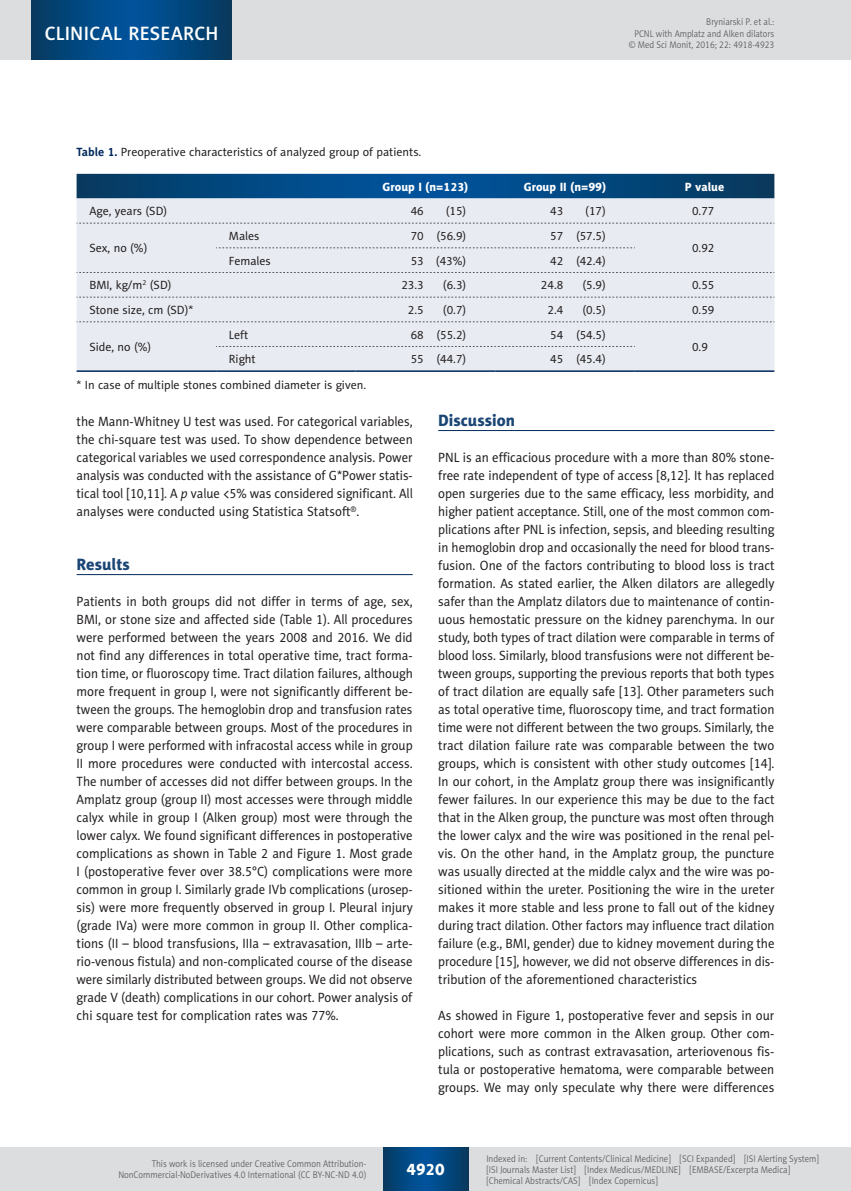
<style>
.page{position:relative;width:851px;height:1191px;background:#fff}
.page>*{position:absolute;margin:0;border:0;box-sizing:border-box;transform-origin:0 0}
.t1{font:19.5px "Naomi Sans EFN Medium";letter-spacing:.015em;color:#fff}
.MSM_Headline_1{font:16.5px "Naomi Sans EFN Heavy";color:#1a4574}
.t2{font:16.5px "Naomi Sans EFN Heavy";color:#fff}
.MSM_Body{font:13.5px/18px "Naomi Sans EFN";color:#231f20;text-align:justify;scale:.95 1}
.MSM_Tabela_zawartosc{font:12px "Naomi Sans EFN";color:#231f20}
.MSM_Tabela_tytul{font:12px "Naomi Sans EFN";color:#231f20}
.MSM_Table_podpis_dol{font:12px "Naomi Sans EFN";color:#231f20}
.MSM_Tabela_Head{font:12px "Naomi Sans EFN Heavy";color:#fff}
.MSM_pagina_sygnatura{font:9.75px/11.2px "Naomi Sans EFN Light";color:#57585a;scale:.9 1}
.MSM_pagina_zywa{font:9.75px/11.2px "Naomi Sans EFN Light";color:#57585a;text-align:right;scale:.9 1}
.s1{font-weight:700;color:#00295c}
.s2{font-style:italic}
</style>
<div class="page">
<hr style="left:77px;top:574px;width:335px;height:1px;background:#00295c">
<hr style="left:438px;top:430px;width:336px;height:1px;background:#00295c">
<svg style="left:77px;top:174px;width:697px;height:24px;background:#02477e"></svg>
<div style="left:77px;top:198px;width:697px;height:172px;background:#e8ebf2"></div>
<svg style="left:77px;top:223px;width:697px;height:1px"></svg>
<svg style="left:216px;top:247px;width:418px;height:1px"></svg>
<svg style="left:77px;top:272px;width:697px;height:1px"></svg>
<svg style="left:77px;top:297px;width:697px;height:1px"></svg>
<svg style="left:216px;top:346px;width:418px;height:1px"></svg>
<hr style="left:216px;top:370px;width:139px;height:2px;background:#00295c">
<hr style="left:355px;top:370px;width:140px;height:2px;background:#00295c">
<hr style="left:495px;top:370px;width:139px;height:2px;background:#00295c">
<hr style="left:634px;top:370px;width:140px;height:2px;background:#00295c">
<svg style="left:77px;top:321px;width:697px;height:1px"></svg>
<hr style="left:77px;top:370px;width:139px;height:2px;background:#00295c">
<div style="left:0;top:1148px;width:850px;height:43px;background:#dcdddf"></div>
<svg style="left:383px;top:1147px;width:85px;height:43px;background:#02477e"></svg>
<div style="left:0;top:0;width:850px;height:60px;background:#dcdddf"></div>
<hr style="left:850px;top:0;width:1px;height:60px;background:#dcdddf">
<svg style="left:32px;top:0;width:200px;height:60px;background:#02477e"></svg>
<h1 class="t1" style="left:45px;top:22px;width:175px">CLINICAL RESEARCH</h1>
<p class="MSM_Tabela_tytul" style="left:77px;top:145px;width:346px"><span class="s1">Table 1.</span> Preoperative characteristics of analyzed group of patients.</p>
<p class="MSM_pagina_zywa" style="left:634px;top:16px;width:157px">Bryniarski P. et al.:<br>PCNL with Amplatz and Alken dilators</p>
<p class="MSM_pagina_sygnatura" style="left:628px;top:39px;width:163px">© Med Sci Monit, 2016; 22: 4918-4923</p>
<p class="MSM_Tabela_Head" style="left:382px;top:179px;width:87px">Group I (n=123)</p>
<p class="MSM_Tabela_Head" style="left:524px;top:179px;width:84px">Group II (n=99)</p>
<p class="MSM_Tabela_Head" style="left:685px;top:179px;width:41px">P value</p>
<p class="MSM_Tabela_zawartosc" style="left:89px;top:204px;width:79px">Age, years (SD)</p>
<p class="MSM_Tabela_zawartosc" style="left:410px;top:204px;width:15px">46</p>
<p class="MSM_Tabela_zawartosc" style="left:445px;top:204px;width:22px">(15)</p>
<p class="MSM_Tabela_zawartosc" style="left:550px;top:204px;width:15px">43</p>
<p class="MSM_Tabela_zawartosc" style="left:585px;top:204px;width:22px">(17)</p>
<p class="MSM_Tabela_zawartosc" style="left:692px;top:204px;width:24px">0.77</p>
<p class="MSM_Tabela_zawartosc" style="left:89px;top:241px;width:60px">Sex, no (%)</p>
<p class="MSM_Tabela_zawartosc" style="left:229px;top:229px;width:32px">Males</p>
<p class="MSM_Tabela_zawartosc" style="left:410px;top:229px;width:57px">70 (56.9)</p>
<p class="MSM_Tabela_zawartosc" style="left:550px;top:229px;width:57px">57 (57.5)</p>
<p class="MSM_Tabela_zawartosc" style="left:692px;top:241px;width:24px">0.92</p>
<p class="MSM_Tabela_zawartosc" style="left:229px;top:253px;width:43px">Females</p>
<p class="MSM_Tabela_zawartosc" style="left:410px;top:253px;width:57px">53 (43%)</p>
<p class="MSM_Tabela_zawartosc" style="left:550px;top:253px;width:57px">42 (42.4)</p>
<p class="MSM_Tabela_zawartosc" style="left:89px;top:278px;width:84px">BMI, kg/m<sup>2</sup> (SD)</p>
<p class="MSM_Tabela_zawartosc" style="left:401px;top:278px;width:24px">23.3</p>
<p class="MSM_Tabela_zawartosc" style="left:443px;top:278px;width:25px">(6.3)</p>
<p class="MSM_Tabela_zawartosc" style="left:541px;top:278px;width:24px">24.8</p>
<p class="MSM_Tabela_zawartosc" style="left:582px;top:278px;width:25px">(5.9)</p>
<p class="MSM_Tabela_zawartosc" style="left:692px;top:278px;width:24px">0.55</p>
<p class="MSM_Tabela_zawartosc" style="left:89px;top:303px;width:106px">Stone size, cm (SD)*</p>
<p class="MSM_Tabela_zawartosc" style="left:408px;top:303px;width:17px">2.5</p>
<p class="MSM_Tabela_zawartosc" style="left:443px;top:303px;width:25px">(0.7)</p>
<p class="MSM_Tabela_zawartosc" style="left:547px;top:303px;width:17px">2.4</p>
<p class="MSM_Tabela_zawartosc" style="left:582px;top:303px;width:25px">(0.5)</p>
<p class="MSM_Tabela_zawartosc" style="left:692px;top:303px;width:24px">0.59</p>
<p class="MSM_Tabela_zawartosc" style="left:89px;top:340px;width:63px">Side, no (%)</p>
<p class="MSM_Tabela_zawartosc" style="left:229px;top:327px;width:21px">Left</p>
<p class="MSM_Tabela_zawartosc" style="left:410px;top:327px;width:57px">68 (55.2)</p>
<p class="MSM_Tabela_zawartosc" style="left:550px;top:327px;width:57px">54 (54.5)</p>
<p class="MSM_Tabela_zawartosc" style="left:692px;top:340px;width:17px">0.9</p>
<p class="MSM_Tabela_zawartosc" style="left:229px;top:352px;width:28px">Right</p>
<p class="MSM_Tabela_zawartosc" style="left:410px;top:352px;width:57px">55 (44.7)</p>
<p class="MSM_Tabela_zawartosc" style="left:550px;top:352px;width:57px">45 (45.4)</p>
<p class="MSM_Table_podpis_dol" style="left:77px;top:378px;width:291px">* In case of multiple stones combined diameter is given.</p>
<p class="MSM_Body" style="left:77px;top:412px;width:355px">the Mann-Whitney U test was used. For categorical variables, the chi-square test was used. To show dependence between categorical variables we used correspondence analysis. Power analysis was conducted with the assistance of G*Power statis&shy;tical tool [10,11]. A <span class="s2">p</span> value &lt;5% was considered significant. All analyses were conducted using Statistica Statsoft<sup>®</sup>.</p>
<p class="MSM_Headline_1" style="left:77px;top:554px;width:55px">Results</p>
<p class="MSM_Body" style="left:77px;top:592px;width:355px">Patients in both groups did not differ in terms of age, sex, BMI, or stone size and affected side (Table 1). All procedures were performed between the years 2008 and 2016. We did not find any differences in total operative time, tract forma&shy;tion time, or fluoroscopy time. Tract dilation failures, although more frequent in group I, were not significantly different be&shy;tween the groups. The hemoglobin drop and transfusion rates were comparable between groups. Most of the procedures in group I were performed with infracostal access while in group II more procedures were conducted with intercostal access.<br>The number of accesses did not differ between groups. In the Amplatz group (group II) most accesses were through middle calyx while in group I (Alken group) most were through the lower calyx. We found significant differences in postoperative complications as shown in Table 2 and Figure 1. Most grade I (postoperative fever over 38.5°C) complications were more common in group I. Similarly grade IVb complications (urosep&shy;sis) were more frequently observed in group I. Pleural injury (grade IVa) were more common in group II. Other complica&shy;tions (II – blood transfusions, IIIa – extravasation, IIIb – arte&shy;rio-venous fistula) and non-complicated course of the disease were similarly distributed between groups. We did not observe grade V (death) complications in our cohort. Power analysis of chi square test for complication rates was 77%.</p>
<p class="MSM_Headline_1" style="left:438px;top:410px;width:78px">Discussion</p>
<p class="MSM_Body" style="left:438px;top:448px;width:355px">PNL is an efficacious procedure with a more than 80% stone&shy;free rate independent of type of access [8,12]. It has replaced open surgeries due to the same efficacy, less morbidity, and higher patient acceptance. Still, one of the most common com&shy;plications after PNL is infection, sepsis, and bleeding resulting in hemoglobin drop and occasionally the need for blood trans&shy;fusion. One of the factors contributing to blood loss is tract formation. As stated earlier, the Alken dilators are allegedly safer than the Amplatz dilators due to maintenance of contin&shy;uous hemostatic pressure on the kidney parenchyma. In our study, both types of tract dilation were comparable in terms of blood loss. Similarly, blood transfusions were not different be&shy;tween groups, supporting the previous reports that both types of tract dilation are equally safe [13]. Other parameters such as total operative time, fluoroscopy time, and tract formation time were not different between the two groups. Similarly, the tract dilation failure rate was comparable between the two groups, which is consistent with other study outcomes [14].<br>In our cohort, in the Amplatz group there was insignificantly fewer failures. In our experience this may be due to the fact that in the Alken group, the puncture was most often through the lower calyx and the wire was positioned in the renal pel&shy;vis. On the other hand, in the Amplatz group, the puncture was usually directed at the middle calyx and the wire was po&shy;sitioned within the ureter. Positioning the wire in the ureter makes it more stable and less prone to fall out of the kidney during tract dilation. Other factors may influence tract dilation failure (e.g., BMI, gender) due to kidney movement during the procedure [15], however, we did not observe differences in dis&shy;tribution of the aforementioned characteristics</p>
<p class="MSM_Body" style="left:438px;top:1006px;width:355px">As showed in Figure 1, postoperative fever and sepsis in our cohort were more common in the Alken group. Other com&shy;plications, such as contrast extravasation, arteriovenous fis&shy;tula or postoperative hematoma, were comparable between groups. We may only speculate why there were differences</p>
<p class="MSM_pagina_sygnatura" style="left:118px;top:1158px;width:277px;text-align:right">This work is licensed under Creative Common Attribution-<br>NonCommercial-NoDerivatives 4.0 International (CC BY-NC-ND 4.0)</p>
<p class="t2" style="left:406px;top:1159px;width:40px">4920</p>
<p class="MSM_pagina_sygnatura" style="left:486px;top:1152px;width:371px">Indexed in: [Current Contents/Clinical Medicine] [SCI Expanded] [ISI Alerting System] [ISI Journals Master List] [Index Medicus/MEDLINE] [EMBASE/Excerpta Medica] [Chemical Abstracts/CAS] [Index Copernicus]</p>
</div>
